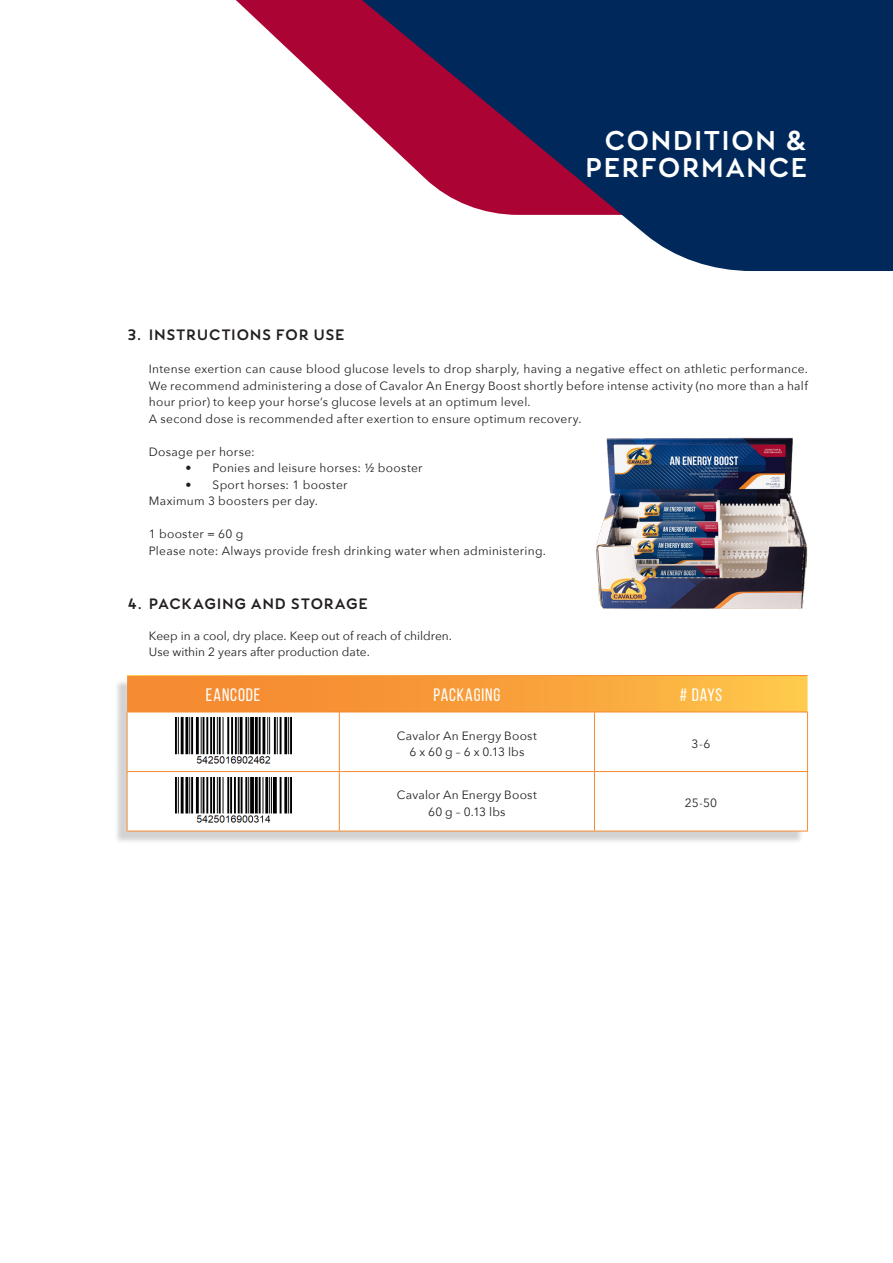
<style>
.page{position:relative;width:893px;height:1263px;background:#fff}
.page>*{position:absolute;margin:0;border:0;box-sizing:border-box;transform-origin:0 0}
.t1{font:27px "Buket Retro Basic";letter-spacing:.025em;color:#fff}
.t2{font:18px "Bebas Neue";letter-spacing:.05em;color:#fff}
.t3{font:15px "Buket Retro Basic";letter-spacing:.02em;color:#231f20}
.t4{font:12px/16.5px "Avenir Next";letter-spacing:.025em;color:#231f20;text-align:justify}
.t5{font:12px/16.8px "Avenir Next";color:#231f20}
</style>
<div class="page">
<svg style="left:236px;top:0;width:657px;height:271px;fill:#00285b"></svg>
<img style="left:596px;top:438px;width:211px;height:172px">
<div style="left:113px;top:679px;width:691px;height:166px;background:#231f20;opacity:.2"></div>
<svg style="left:127px;top:676px;width:680px;height:36px;background:#f8a03a"></svg>
<svg style="left:128px;top:713px;width:679px;height:118px"></svg>
<hr style="left:127px;top:712px;width:212px;height:1px;background:#f58b32">
<hr style="left:339px;top:712px;width:255px;height:1px;background:#f58b32">
<hr style="left:594px;top:712px;width:214px;height:1px;background:#f58b32">
<hr style="left:127px;top:712px;width:1px;height:59px;background:#f58b32">
<hr style="left:339px;top:712px;width:1px;height:59px;background:#f58b32">
<hr style="left:594px;top:712px;width:1px;height:59px;background:#f58b32">
<hr style="left:807px;top:712px;width:1px;height:59px;background:#f58b32">
<hr style="left:127px;top:772px;width:1px;height:59px;background:#f58b32">
<hr style="left:339px;top:772px;width:1px;height:59px;background:#f58b32">
<hr style="left:594px;top:772px;width:1px;height:59px;background:#f58b32">
<hr style="left:807px;top:772px;width:1px;height:59px;background:#f58b32">
<hr style="left:127px;top:771px;width:212px;height:1px;background:#f58b32">
<hr style="left:339px;top:771px;width:255px;height:1px;background:#f58b32">
<hr style="left:594px;top:771px;width:214px;height:1px;background:#f58b32">
<hr style="left:127px;top:831px;width:212px;height:1px;background:#f58b32">
<hr style="left:339px;top:831px;width:255px;height:1px;background:#f58b32">
<hr style="left:594px;top:831px;width:214px;height:1px;background:#f58b32">
<img style="left:176px;top:718px;width:116px;height:47px">
<img style="left:176px;top:777px;width:116px;height:47px">
<p class="t1" style="left:604px;top:123px;width:205px">CONDITION &amp;</p>
<p class="t1" style="left:585px;top:150px;width:224px">PERFORMANCE</p>
<p class="t3" style="left:128px;top:325px;width:219px">3. INSTRUCTIONS FOR USE</p>
<p class="t4" style="left:149px;top:360px;width:661px">Intense exertion can cause blood glucose levels to drop sharply, having a negative effect on athletic performance.<br>We recommend administering a dose of Cavalor An Energy Boost shortly before intense activity (no more than a half hour prior) to keep your horse’s glucose levels at an optimum level.</p>
<p class="t4" style="left:149px;top:410px;width:434px">A second dose is recommended after exertion to ensure optimum recovery.</p>
<p class="t4" style="left:149px;top:443px;width:108px">Dosage per horse:</p>
<p class="t4" style="left:186px;top:459px;width:238px">• Ponies and leisure horses: ½ booster</p>
<p class="t4" style="left:186px;top:476px;width:163px">• Sport horses: 1 booster</p>
<p class="t4" style="left:149px;top:492px;width:171px">Maximum 3 boosters per day.</p>
<p class="t4" style="left:149px;top:525px;width:96px">1 booster = 60 g</p>
<p class="t4" style="left:149px;top:542px;width:399px">Please note: Always provide fresh drinking water when administering.</p>
<p class="t3" style="left:128px;top:594px;width:242px">4. PACKAGING AND STORAGE</p>
<p class="t5" style="left:149px;top:627px;width:305px">Keep in a cool, dry place. Keep out of reach of children.<br>Use within 2 years after production date.</p>
<p class="t2" style="left:206px;top:684px;width:56px">EANCODE</p>
<p class="t2" style="left:433px;top:684px;width:68px">PACKAGING</p>
<p class="t2" style="left:680px;top:684px;width:44px"># DAYS</p>
<p class="t4" style="left:397px;top:726px;width:141px">Cavalor An Energy Boost</p>
<p class="t4" style="left:409px;top:743px;width:116px">6 x 60 g – 6 x 0.13 lbs</p>
<p class="t4" style="left:692px;top:735px;width:20px">3-6</p>
<p class="t4" style="left:397px;top:786px;width:141px">Cavalor An Energy Boost</p>
<p class="t4" style="left:428px;top:803px;width:79px">60 g – 0.13 lbs</p>
<p class="t4" style="left:685px;top:794px;width:34px">25-50</p>
</div>
